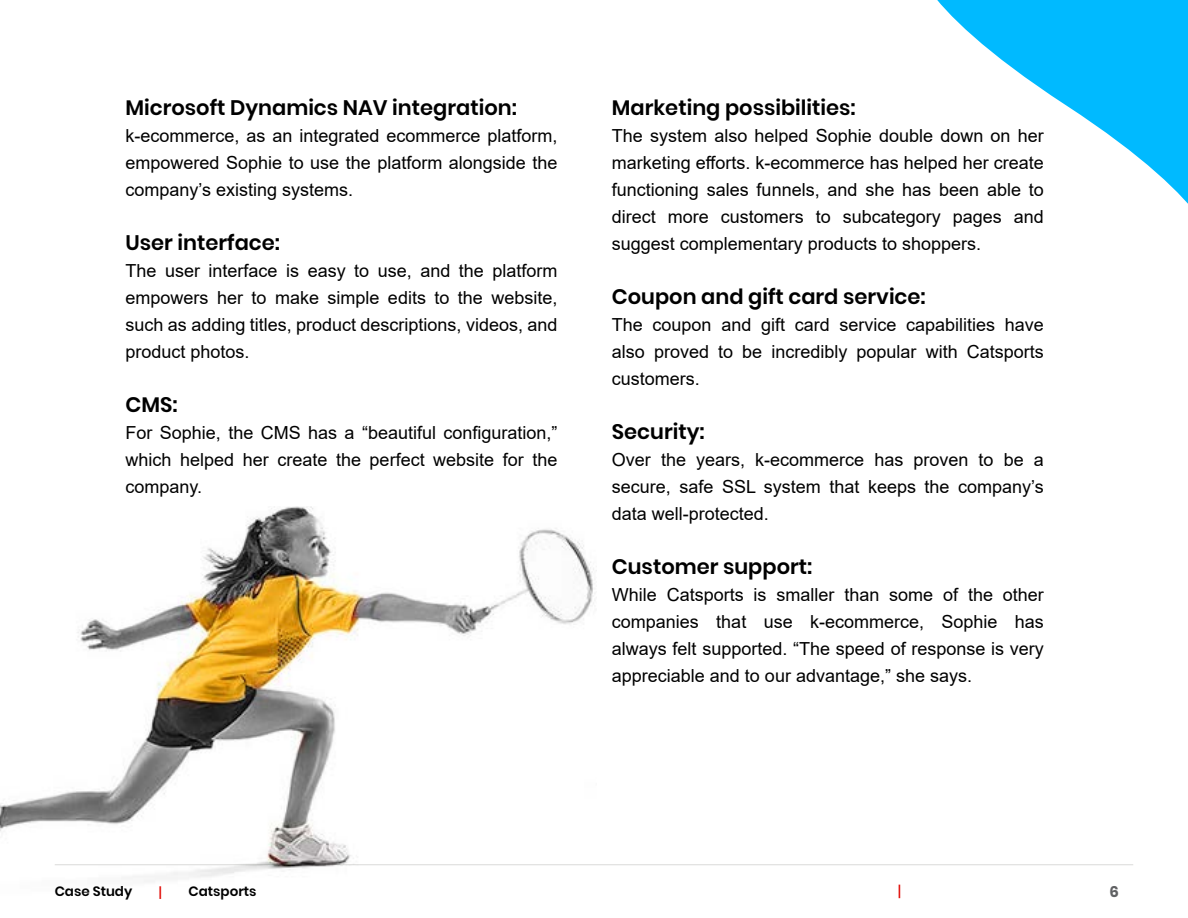
<style>
.page{position:relative;width:1188px;height:918px;background:#fff}
.page>*{position:absolute;margin:0;border:0;box-sizing:border-box;transform-origin:0 0}
.t1{font:600 21px "Poppins";color:#000}
.t2{font:18px/27px "Arial";color:#000;text-align:justify}
.t3{font:700 15px "Poppins";color:#616264}
.t4{font:600 13.5px "Poppins";color:#000}
.t5{font:700 13.5px "Arial";color:#e00600}
.t6{font:700 13.5px "Open Sans";color:#e00600}
</style>
<div class="page">
<hr style="left:55px;top:864px;width:1078px;height:1px;background:#dadbd9">
<svg style="left:937px;top:0;width:251px;height:204px"></svg>
<img style="left:0;top:507px;width:597px;height:375px">
<p class="t1" style="left:126px;top:96px;width:393px">Microsoft Dynamics NAV integration:</p>
<p class="t2" style="left:126px;top:122px;width:433px">k-ecommerce, as an integrated ecommerce platform, empowered Sophie to use the platform alongside the company’s existing systems.</p>
<p class="t1" style="left:126px;top:231px;width:156px">User interface:</p>
<p class="t2" style="left:126px;top:257px;width:433px">The user interface is easy to use, and the platform empowers her to make simple edits to the website, such as adding titles, product descriptions, videos, and product photos.</p>
<p class="t1" style="left:126px;top:393px;width:54px">CMS:</p>
<p class="t2" style="left:126px;top:419px;width:434px">For Sophie, the CMS has a “beautiful configuration,” which helped her create the perfect website for the company.</p>
<p class="t1" style="left:612px;top:96px;width:245px">Marketing possibilities:</p>
<p class="t2" style="left:612px;top:122px;width:433px">The system also helped Sophie double down on her marketing efforts. k-ecommerce has helped her create functioning sales funnels, and she has been able to direct more customers to subcategory pages and suggest complementary products to shoppers.</p>
<p class="t1" style="left:612px;top:285px;width:315px">Coupon and gift card service:</p>
<p class="t2" style="left:612px;top:311px;width:433px">The coupon and gift card service capabilities have also proved to be incredibly popular with Catsports customers.</p>
<p class="t1" style="left:612px;top:420px;width:94px">Security:</p>
<p class="t2" style="left:612px;top:446px;width:434px">Over the years, k-ecommerce has proven to be a secure, safe SSL system that keeps the company’s data well-protected.</p>
<p class="t1" style="left:612px;top:555px;width:202px">Customer support:</p>
<p class="t2" style="left:612px;top:581px;width:434px">While Catsports is smaller than some of the other companies that use k-ecommerce, Sophie has always felt supported. “The speed of response is very appreciable and to our advantage,” she says.</p>
<p class="t4" style="left:55px;top:883px;width:79px">Case Study</p>
<p class="t5" style="left:159px;top:881px;width:5px">|</p>
<p class="t4" style="left:189px;top:883px;width:70px">Catsports</p>
<p class="t6" style="left:896px;top:881px;width:9px">|</p>
<p class="t3" style="left:1110px;top:883px;width:11px">6</p>
</div>
